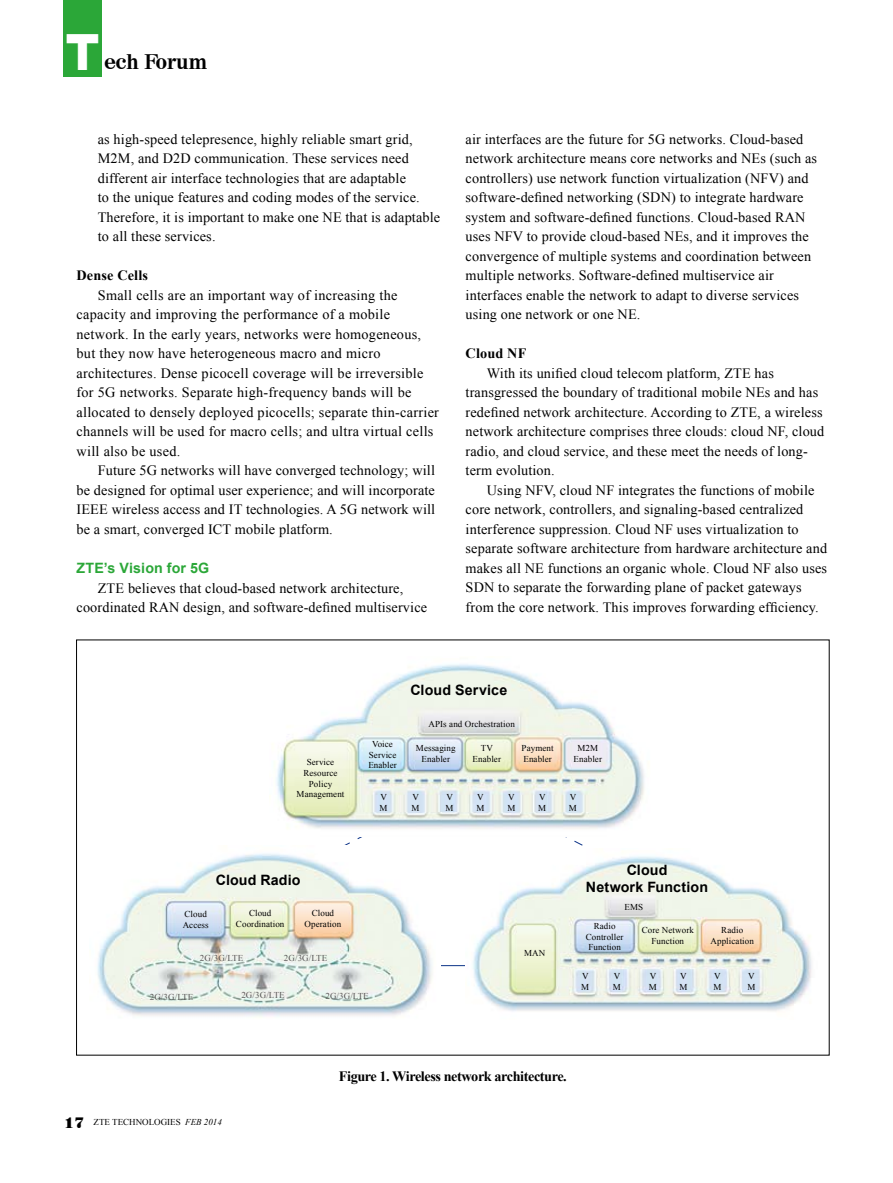
<style>
.page{position:relative;width:893px;height:1183px;background:#fff}
.page>*{position:absolute;margin:0;border:0;box-sizing:border-box;transform-origin:0 0}
.t1{font:700 21px "Century 725 BT";color:#000}
.t2{font:14.25px/19.5px "Times New Roman";letter-spacing:.01em;color:#000}
.t3{font:700 14.25px "Times New Roman";letter-spacing:-.03em;color:#000}
.t4{font:700 14.25px/17.1px "Arial";letter-spacing:.01em;color:#000;text-align:center}
.t5{font:700 14.25px "Arial";letter-spacing:.01em;color:#2ba738}
.t6{font:700 14.25px "Times New Roman";letter-spacing:.01em;color:#000}
.t7{font:9px/10.8px "Times New Roman";letter-spacing:.01em;color:#000}
.t8{font:9px "Times New Roman";letter-spacing:.01em;color:#595757}
.s1{font-family:"ESP";font-weight:400;font-size:45px;color:#fff}
.s2{font-family:"Century 725 BT";font-weight:900;font-size:15px}
.s3{font-style:italic}
</style>
<div class="page">
<div style="left:64px;top:0;width:38px;height:77px;background:#2ba738"></div>
<hr style="left:392px;top:965px;width:121px;height:1px;background:#0c3388">
<img style="left:276px;top:664px;width:368px;height:165px">
<img style="left:97px;top:853px;width:343px;height:164px">
<img style="left:466px;top:856px;width:346px;height:155px">
<h1 class="t1" style="left:67px;top:48px;width:142px"><span class="s1">T</span>ech Forum</h1>
<p class="t2" style="left:98px;top:129px;width:344px">as high-speed telepresence, highly reliable smart grid, M2M, and D2D communication. These services need different air interface technologies that are adaptable<br>to the unique features and coding modes of the service.<br>Therefore, it is important to make one NE that is adaptable to all these services.</p>
<p class="t6" style="left:77px;top:266px;width:73px">Dense Cells</p>
<p class="t2" style="left:77px;top:285px;width:364px;text-indent:21px">Small cells are an important way of increasing the capacity and improving the performance of a mobile network. In the early years, networks were homogeneous, but they now have heterogeneous macro and micro architectures. Dense picocell coverage will be irreversible for 5G networks. Separate high-frequency bands will be allocated to densely deployed picocells; separate thin-carrier channels will be used for macro cells; and ultra virtual cells will also be used.</p>
<p class="t2" style="left:77px;top:460px;width:360px;text-align:justify;text-indent:21px">Future 5G networks will have converged technology; will be designed for optimal user experience; and will incorporate IEEE wireless access and IT technologies. A 5G network will be a smart, converged ICT mobile platform.</p>
<p class="t5" style="left:77px;top:559px;width:134px">ZTE’s Vision for 5G</p>
<p class="t2" style="left:77px;top:577px;width:352px;text-align:center">ZTE believes that cloud-based network architecture, coordinated RAN design, and software-defined multiservice</p>
<p class="t2" style="left:466px;top:129px;width:353px">air interfaces are the future for 5G networks. Cloud-based network architecture means core networks and NEs (such as controllers) use network function virtualization (NFV) and software-defined networking (SDN) to integrate hardware system and software-defined functions. Cloud-based RAN uses NFV to provide cloud-based NEs, and it improves the convergence of multiple systems and coordination between multiple networks. Software-defined multiservice air interfaces enable the network to adapt to diverse services using one network or one NE.</p>
<p class="t3" style="left:466px;top:343px;width:62px">Cloud NF</p>
<p class="t2" style="left:466px;top:363px;width:360px;text-indent:21px">With its unified cloud telecom platform, ZTE has transgressed the boundary of traditional mobile NEs and has redefined network architecture. According to ZTE, a wireless network architecture comprises three clouds: cloud NF, cloud radio, and cloud service, and these meet the needs of long&shy;term evolution.</p>
<p class="t2" style="left:466px;top:480px;width:363px;text-indent:21px">Using NFV, cloud NF integrates the functions of mobile core network, controllers, and signaling-based centralized interference suppression. Cloud NF uses virtualization to separate software architecture from hardware architecture and makes all NE functions an organic whole. Cloud NF also uses SDN to separate the forwarding plane of packet gateways from the core network. This improves forwarding efficiency.</p>
<p class="t7" style="left:297px;top:756px;width:49px;text-align:center">Service<br>Resource<br>Policy<br>Management</p>
<p class="t4" style="left:410px;top:682px;width:98px">Cloud Service</p>
<p class="t7" style="left:429px;top:718px;width:88px">APIs and Orchestration</p>
<p class="t7" style="left:368px;top:738px;width:30px;text-align:center">Voice<br>Service<br>Enabler</p>
<p class="t7" style="left:416px;top:742px;width:41px;text-align:center">Messaging<br>Enabler</p>
<p class="t7" style="left:472px;top:742px;width:30px;text-align:center">TV<br>Enabler</p>
<p class="t7" style="left:522px;top:742px;width:34px">Payment<br>Enabler</p>
<p class="t7" style="left:573px;top:742px;width:30px;text-align:center">M2M<br>Enabler</p>
<p class="t7" style="left:380px;top:791px;width:10px">V<br>M</p>
<p class="t7" style="left:412px;top:791px;width:10px">V<br>M</p>
<p class="t7" style="left:446px;top:791px;width:10px">V<br>M</p>
<p class="t7" style="left:476px;top:791px;width:10px">V<br>M</p>
<p class="t7" style="left:507px;top:791px;width:10px">V<br>M</p>
<p class="t7" style="left:538px;top:791px;width:10px">V<br>M</p>
<p class="t7" style="left:569px;top:791px;width:10px">V<br>M</p>
<p class="t4" style="left:216px;top:871px;width:86px">Cloud Radio</p>
<p class="t4" style="left:586px;top:861px;width:124px">Cloud<br>Network Function</p>
<p class="t7" style="left:183px;top:908px;width:27px">Cloud<br>Access</p>
<p class="t7" style="left:236px;top:907px;width:50px;text-align:center">Cloud<br>Coordination</p>
<p class="t7" style="left:305px;top:907px;width:38px;text-align:center">Cloud<br>Operation</p>
<p class="t8" style="left:200px;top:951px;width:45px">2G/3G/LTE</p>
<p class="t8" style="left:284px;top:951px;width:45px">2G/3G/LTE</p>
<p class="t8" style="left:241px;top:988px;width:45px">2G/3G/LTE</p>
<p class="t8" style="left:325px;top:989px;width:45px">2G/3G/LTE</p>
<p class="t8" style="left:150px;top:990px;width:45px">2G/3G/LTE</p>
<p class="t7" style="left:524px;top:947px;width:23px">MAN</p>
<p class="t7" style="left:624px;top:900px;width:20px">EMS</p>
<p class="t7" style="left:586px;top:919px;width:39px;text-align:center">Radio<br>Controller<br>Function</p>
<p class="t7" style="left:642px;top:924px;width:54px;text-align:center">Core Network<br>Function</p>
<p class="t7" style="left:710px;top:924px;width:45px;text-align:center">Radio<br>Application</p>
<p class="t7" style="left:581px;top:970px;width:10px">V<br>M</p>
<p class="t7" style="left:613px;top:970px;width:10px">V<br>M</p>
<p class="t7" style="left:649px;top:970px;width:10px">V<br>M</p>
<p class="t7" style="left:679px;top:970px;width:10px">V<br>M</p>
<p class="t7" style="left:713px;top:970px;width:10px">V<br>M</p>
<p class="t7" style="left:747px;top:970px;width:10px">V<br>M</p>
<p class="t7" style="left:64px;top:1116px;width:160px"><span class="s2">17</span> ZTE TECHNOLOGIES <span class="s3">FEB 2014</span></p>
<p class="t3" style="left:339px;top:1065px;width:229px">Figure 1. Wireless network architecture.</p>
</div>
